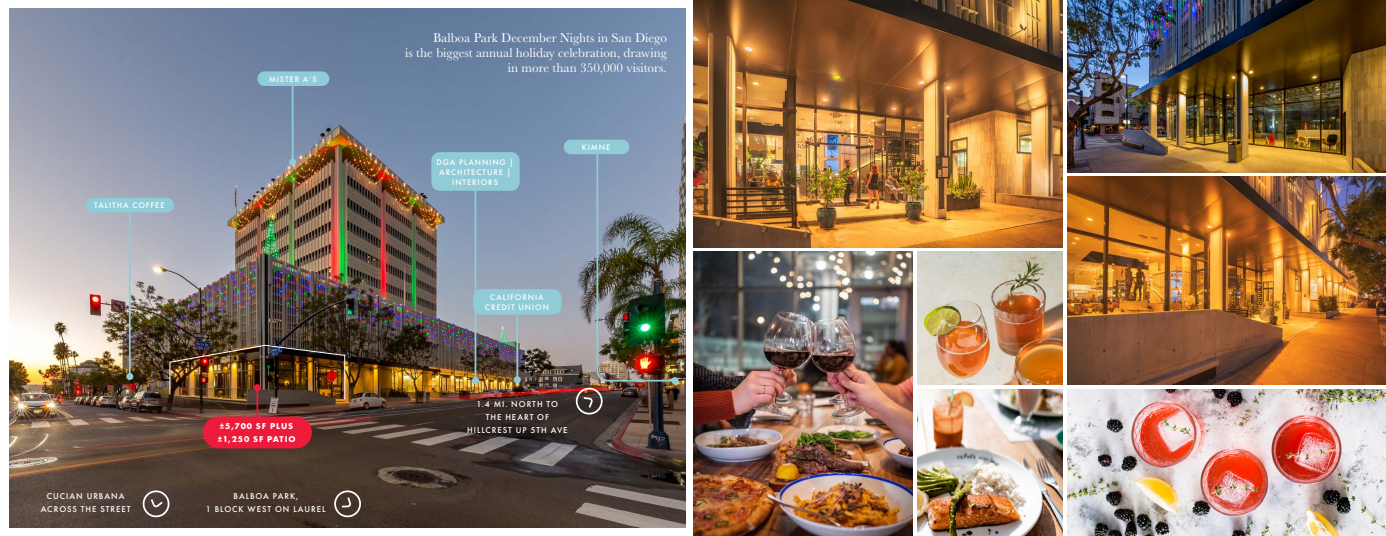
<style>
.page{position:relative;width:1386px;height:536px;background:#fff}
.page>*{position:absolute;margin:0;border:0;box-sizing:border-box;transform-origin:0 0}
.t1{font:13.12px/14.9px "Baskerville URW";color:#fff;text-align:right}
.t2{font:500 8.75px/13.1px "Futura PT";letter-spacing:.11em;color:#fff;text-align:center}
.t3{font:700 8.75px/13.1px "Futura PT";letter-spacing:.1em;color:#fff}
.t4{font:500 8.4px/9.8px "Futura PT";letter-spacing:.11em;color:#fff;text-align:center}
</style>
<div class="page">
<img style="left:1067px;top:0;width:319px;height:173px">
<img style="left:693px;top:0;width:370px;height:247px">
<img style="left:1067px;top:389px;width:319px;height:147px">
<img style="left:693px;top:251px;width:219px;height:285px">
<img style="left:1067px;top:177px;width:319px;height:208px">
<img style="left:917px;top:389px;width:146px;height:147px">
<img style="left:10px;top:9px;width:675px;height:518px">
<img style="left:169px;top:344px;width:177px;height:56px">
<div style="left:257px;top:71px;width:72px;height:15px;background:#90cbd8;border-radius:7px"></div>
<hr style="left:292px;top:84px;width:2px;height:78px;background:#90cbd8">
<div style="left:289px;top:158px;width:7px;height:7px;background:#90cbd8;border-radius:50%"></div>
<div style="left:86px;top:198px;width:88px;height:14px;background:#90cbd8;border-radius:7px"></div>
<hr style="left:129px;top:211px;width:2px;height:165px;background:#90cbd8">
<div style="left:126px;top:373px;width:7px;height:7px;background:#90cbd8;border-radius:50%"></div>
<div style="left:431px;top:152px;width:89px;height:39px;background:#90cbd8;border-radius:8px"></div>
<hr style="left:475px;top:187px;width:1px;height:193px;background:#90cbd8">
<div style="left:472px;top:377px;width:7px;height:7px;background:#90cbd8;border-radius:50%"></div>
<div style="left:473px;top:289px;width:88px;height:25px;background:#90cbd8;border-radius:8px"></div>
<hr style="left:516px;top:310px;width:2px;height:70px;background:#90cbd8">
<div style="left:514px;top:376px;width:7px;height:7px;background:#90cbd8;border-radius:50%"></div>
<div style="left:564px;top:139px;width:65px;height:15px;background:#90cbd8;border-radius:7px"></div>
<div style="left:672px;top:377px;width:7px;height:7px;background:#90cbd8;border-radius:50%"></div>
<div style="left:203px;top:416px;width:109px;height:32px;background:#ed1a39;border-radius:16px"></div>
<hr style="left:256px;top:387px;width:2px;height:33px;background:#ed1a39">
<div style="left:254px;top:384px;width:7px;height:7px;background:#ed1a39;border-radius:50%"></div>
<img style="left:917px;top:251px;width:146px;height:133px">
<svg style="left:140px;top:489px;width:32px;height:30px"></svg>
<svg style="left:333px;top:487px;width:31px;height:33px"></svg>
<img style="left:574px;top:152px;width:103px;height:263px">
<p class="t4" style="left:94px;top:201px;width:72px">TALITHA COFFEE</p>
<p class="t4" style="left:269px;top:74px;width:50px">MISTER A’S</p>
<p class="t3" style="left:218px;top:419px;width:79px">±5,700 SF PLUS ±1,250 SF PATIO</p>
<p class="t2" style="left:41px;top:489px;width:91px">CUCIAN URBANA<br>ACROSS THE STREET</p>
<p class="t2" style="left:233px;top:489px;width:66px">BALBOA PARK,</p>
<p class="t2" style="left:206px;top:502px;width:121px">1 BLOCK WEST ON LAUREL</p>
<p class="t1" style="left:433px;top:30px;width:235px">Balboa Park December Nights in San Diego</p>
<p class="t1" style="left:405px;top:45px;width:263px">is the biggest annual holiday celebration, drawing in more than 350,000 visitors.</p>
<p class="t4" style="left:437px;top:157px;width:79px">DGA PLANNING |<br>ARCHITECTURE |<br>INTERIORS</p>
<p class="t4" style="left:582px;top:142px;width:30px">KIMNE</p>
<p class="t4" style="left:490px;top:292px;width:55px">CALIFORNIA</p>
<p class="t4" style="left:485px;top:302px;width:65px">CREDIT UNION</p>
<p class="t2" style="left:477px;top:397px;width:83px">1.4 MI. NORTH TO</p>
<p class="t2" style="left:486px;top:410px;width:65px">THE HEART OF</p>
<p class="t2" style="left:467px;top:423px;width:102px">HILLCREST UP 5TH AVE</p>
</div>
